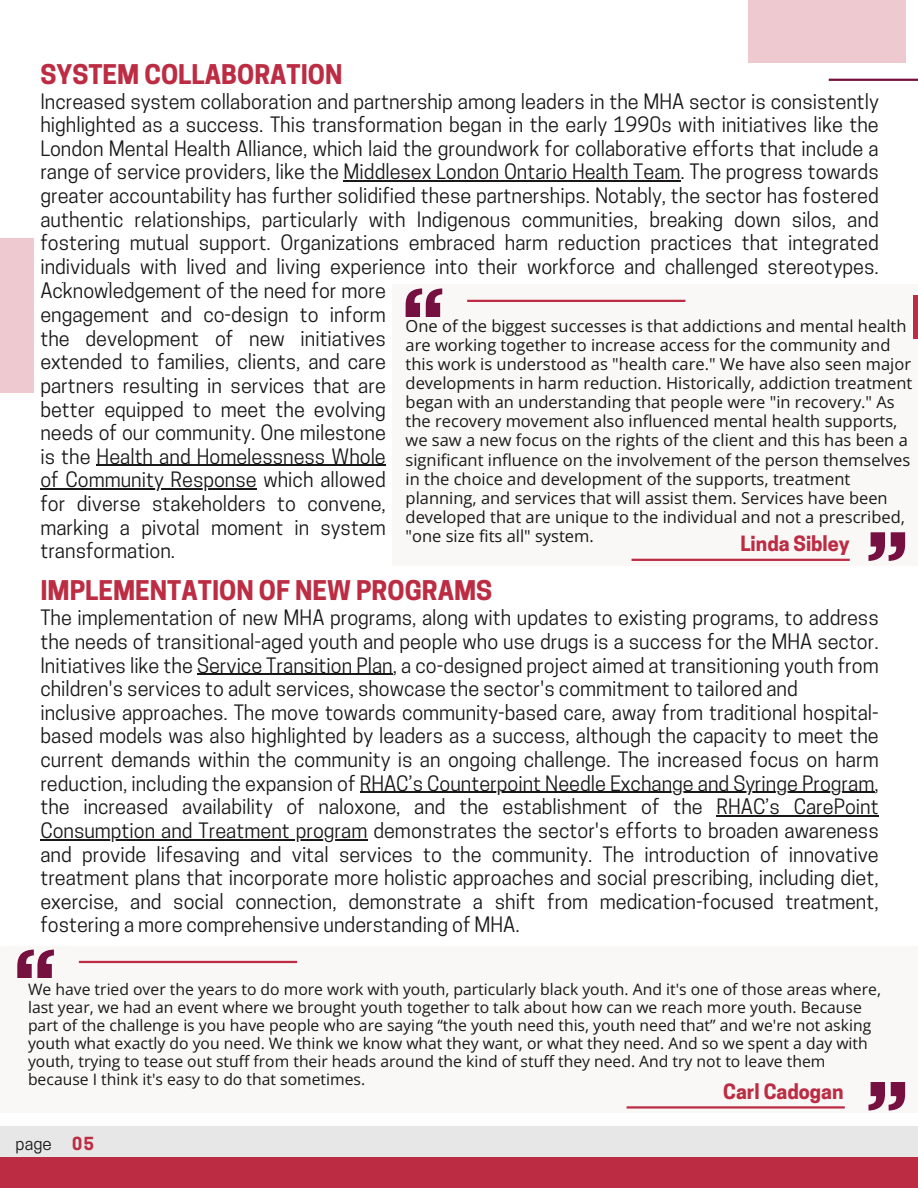
<style>
.page{position:relative;width:918px;height:1188px;background:#fff}
.page>*{position:absolute;margin:0;border:0;box-sizing:border-box;transform-origin:0 0}
.t1{font:700 25.5px "Cooper Hewitt";color:#bc2c43}
.t2{font:19.95px/23.7px "Cooper Hewitt";color:#191717;text-align:justify}
.t3{font:700 19.8px "Cooper Hewitt";color:#bc2c43}
.t4{font:16.95px "Cooper Hewitt";color:#191717}
.t5{font:16.5px/19.2px "Open Sans";color:#191717}
.t6{font:15.75px/18px "Open Sans";color:#191717}
.s1{font-weight:700;color:#bc2c43}
</style>
<div class="page">
<div style="left:0;top:238px;width:34px;height:155px;background:#eecad0"></div>
<div style="left:748px;top:0;width:157px;height:63px;background:#eecad0"></div>
<div style="left:0;top:1151px;width:918px;height:37px;background:#bc2c43"></div>
<div style="left:0;top:1126px;width:918px;height:30px;background:#e7e7e7"></div>
<hr style="left:829px;top:79px;width:89px;height:2px;background:#751040">
<hr style="left:197px;top:674px;width:196px;height:1px;background:#191717">
<hr style="left:360px;top:792px;width:514px;height:1px;background:#191717">
<hr style="left:716px;top:815px;width:163px;height:2px;background:#191717">
<hr style="left:40px;top:839px;width:327px;height:1px;background:#191717">
<hr style="left:344px;top:181px;width:337px;height:1px;background:#191717">
<div style="left:393px;top:284px;width:525px;height:282px;background:#faf7f7"></div>
<svg style="left:406px;top:288px;width:36px;height:29px"></svg>
<hr style="left:467px;top:300px;width:218px;height:2px;background:#bc2c43">
<svg style="left:869px;top:533px;width:36px;height:28px"></svg>
<hr style="left:632px;top:559px;width:218px;height:2px;background:#bc2c43">
<div style="left:913px;top:295px;width:5px;height:44px;background:#bc2c43"></div>
<hr style="left:97px;top:465px;width:289px;height:1px;background:#191717">
<hr style="left:40px;top:489px;width:217px;height:1px;background:#191717">
<div style="left:0;top:946px;width:918px;height:167px;background:#faf7f7"></div>
<svg style="left:17px;top:950px;width:37px;height:28px"></svg>
<hr style="left:79px;top:961px;width:218px;height:2px;background:#bc2c43">
<svg style="left:869px;top:1082px;width:36px;height:29px"></svg>
<hr style="left:627px;top:1106px;width:218px;height:3px;background:#bc2c43">
<p class="t1" style="left:40px;top:64px;width:304px">SYSTEM COLLABORATION</p>
<p class="t2" style="left:40px;top:92px;width:840px">Increased system collaboration and partnership among leaders in the MHA sector is consistently highlighted as a success. This transformation began in the early 1990s with initiatives like the London Mental Health Alliance, which laid the groundwork for collaborative efforts that include a range of service providers, like the Middlesex London Ontario Health Team. The progress towards greater accountability has further solidified these partnerships. Notably, the sector has fostered authentic relationships, particularly with Indigenous communities, breaking down silos, and fostering mutual support. Organizations embraced harm reduction practices that integrated individuals with lived and living experience into their workforce and challenged stereotypes. a</p>
<p class="t5" style="left:406px;top:316px;width:508px">One of the biggest successes is that addictions and mental health are working together to increase access for the community and this work is understood as "health care." We have also seen major developments in harm reduction. Historically, addiction treatment began with an understanding that people were "in recovery." As the recovery movement also influenced mental health supports, we saw a new focus on the rights of the client and this has been a significant influence on the involvement of the person themselves in the choice and development of the supports, treatment planning, and services that will assist them. Services have been developed that are unique to the individual and not a prescribed, "one size fits all" system.</p>
<p class="t2" style="left:40px;top:282px;width:347px">Acknowledgement of the need for more engagement and co-design to inform the development of new initiatives extended to families, clients, and care partners resulting in services that are better equipped to meet the evolving needs of our community. One milestone is the Health and Homelessness Whole of Community Response which allowed for diverse stakeholders to convene, marking a pivotal moment in system transformation.</p>
<p class="t3" style="left:740px;top:536px;width:111px">Linda Sibley</p>
<p class="t1" style="left:40px;top:581px;width:453px">IMPLEMENTATION OF NEW PROGRAMS</p>
<p class="t2" style="left:40px;top:608px;width:840px;text-align:left">The implementation of new MHA programs, along with updates to existing programs, to address the needs of transitional-aged youth and people who use drugs is a success for the MHA sector.<br>Initiatives like the Service Transition Plan, a co-designed project aimed at transitioning youth from children's services to adult services, showcase the sector's commitment to tailored and<br>inclusive approaches. The move towards community-based care, away from traditional hospital&shy;based models was also highlighted by leaders as a success, although the capacity to meet the current demands within the community is an ongoing challenge. The increased focus on harm reduction, including the expansion of RHAC’s Counterpoint Needle Exchange and Syringe Program, the increased availability of naloxone, and the establishment of the RHAC’s CarePoint Consumption and Treatment program demonstrates the sector's efforts to broaden awareness and provide lifesaving and vital services to the community. The introduction of innovative treatment plans that incorporate more holistic approaches and social prescribing, including diet, exercise, and social connection, demonstrate a shift from medication-focused treatment, fostering a more comprehensive understanding of MHA.</p>
<p class="t6" style="left:28px;top:980px;width:855px">We have tried over the years to do more work with youth, particularly black youth. And it's one of those areas where, last year, we had an event where we brought youth together to talk about how can we reach more youth. Because part of the challenge is you have people who are saying “the youth need this, youth need that” and we're not asking youth what exactly do you need. We think we know what they want, or what they need. And so we spent a day with youth, trying to tease out stuff from their heads around the kind of stuff they need. And try not to leave them because I think it's easy to do that sometimes.</p>
<p class="t3" style="left:723px;top:1084px;width:122px">Carl Cadogan</p>
<p class="t4" style="left:16px;top:1138px;width:80px">page <span class="s1">05</span></p>
</div>
